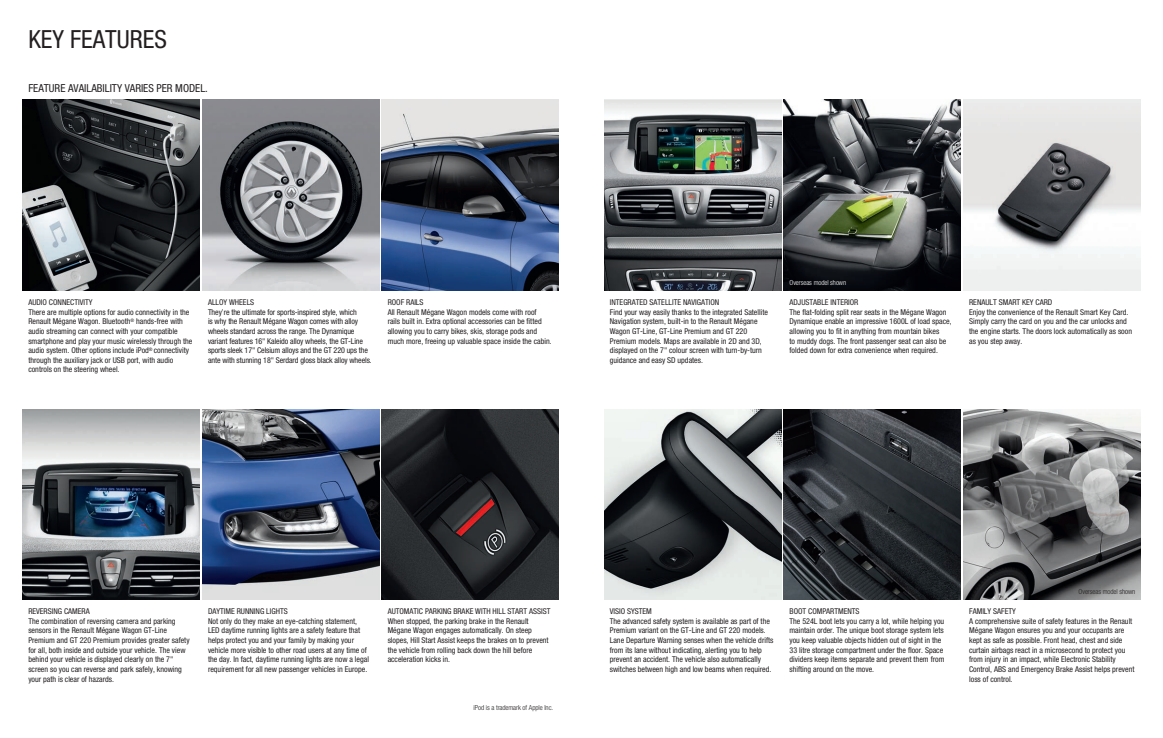
<style>
.page{position:relative;width:1163px;height:738px;background:#fff}
.page>*{position:absolute;margin:0;border:0;box-sizing:border-box;transform-origin:0 0}
.t1{font:condensed 25px "Helvetica Neue";color:#231f20}
.t2{font:condensed 11px "Helvetica Neue";color:#231f20}
.t3{font:condensed 8px/9.6px "Helvetica Neue";color:#231f20}
.t4{font:300 condensed 7px "Helvetica Neue";letter-spacing:-.005em;color:#231f20}
.t5{font:300 condensed 7px "Helvetica Neue";letter-spacing:-.005em;color:#fff}
</style>
<div class="page">
<img style="left:963px;top:409px;width:177px;height:190px">
<img style="left:382px;top:409px;width:176px;height:190px">
<img style="left:604px;top:100px;width:176px;height:190px">
<img style="left:23px;top:100px;width:176px;height:190px">
<img style="left:604px;top:409px;width:176px;height:190px">
<img style="left:23px;top:409px;width:176px;height:190px">
<img style="left:783px;top:100px;width:177px;height:190px">
<img style="left:202px;top:100px;width:177px;height:190px">
<img style="left:783px;top:409px;width:177px;height:190px">
<img style="left:382px;top:100px;width:176px;height:190px">
<img style="left:985px;top:132px;width:129px;height:129px">
<img style="left:202px;top:409px;width:177px;height:190px">
<h1 class="t1" style="left:28px;top:25px;width:140px">KEY FEATURES</h1>
<h2 class="t2" style="left:28px;top:82px;width:181px">FEATURE AVAILABILITY VARIES PER MODEL.</h2>
<p class="t3" style="left:28px;top:297px;width:165px">AUDIO CONNECTIVITY<br>There are multiple options for audio connectivity in the Renault Mégane Wagon. Bluetooth<sup>®</sup> hands-free with audio streaming can connect with your compatible smartphone and play your music wirelessly through the audio system. Other options include iPod<sup>®</sup> connectivity through the auxiliary jack or USB port, with audio controls on the steering wheel.</p>
<p class="t3" style="left:208px;top:297px;width:165px">ALLOY WHEELS<br>They’re the ultimate for sports-inspired style, which<br>is why the Renault Mégane Wagon comes with alloy wheels standard across the range. The Dynamique variant features 16" Kaleido alloy wheels, the GT-Line sports sleek 17" Celsium alloys and the GT 220 ups the ante with stunning 18" Serdard gloss black alloy wheels.</p>
<p class="t3" style="left:387px;top:297px;width:165px">ROOF RAILS<br>All Renault Mégane Wagon models come with roof<br>rails built in. Extra optional accessories can be fitted allowing you to carry bikes, skis, storage pods and much more, freeing up valuable space inside the cabin.</p>
<p class="t3" style="left:609px;top:297px;width:160px">INTEGRATED SATELLITE NAVIGATION<br>Find your way easily thanks to the integrated Satellite Navigation system, built-in to the Renault Mégane Wagon GT-Line, GT-Line Premium and GT 220<br>Premium models. Maps are available in 2D and 3D, displayed on the 7" colour screen with turn-by-turn guidance and easy SD updates.</p>
<p class="t5" style="left:789px;top:278px;width:58px">Overseas model shown</p>
<p class="t3" style="left:789px;top:297px;width:164px">ADJUSTABLE INTERIOR<br>The flat-folding split rear seats in the Mégane Wagon Dynamique enable an impressive 1600L of load space, allowing you to fit in anything from mountain bikes<br>to muddy dogs. The front passenger seat can also be folded down for extra convenience when required.</p>
<p class="t3" style="left:969px;top:297px;width:164px">RENAULT SMART KEY CARD<br>Enjoy the convenience of the Renault Smart Key Card.<br>Simply carry the card on you and the car unlocks and the engine starts. The doors lock automatically as soon as you step away.</p>
<p class="t3" style="left:28px;top:606px;width:163px">REVERSING CAMERA<br>The combination of reversing camera and parking sensors in the Renault Mégane Wagon GT-Line Premium and GT 220 Premium provides greater safety for all, both inside and outside your vehicle. The view behind your vehicle is displayed clearly on the 7" screen so you can reverse and park safely, knowing your path is clear of hazards.</p>
<p class="t3" style="left:208px;top:606px;width:162px">DAYTIME RUNNING LIGHTS<br>Not only do they make an eye-catching statement, LED daytime running lights are a safety feature that helps protect you and your family by making your vehicle more visible to other road users at any time of the day. In fact, daytime running lights are now a legal requirement for all new passenger vehicles in Europe.</p>
<p class="t3" style="left:387px;top:606px;width:164px">AUTOMATIC PARKING BRAKE WITH HILL START ASSIST When stopped, the parking brake in the Renault Mégane Wagon engages automatically. On steep slopes, Hill Start Assist keeps the brakes on to prevent the vehicle from rolling back down the hill before acceleration kicks in.</p>
<p class="t4" style="left:473px;top:702px;width:81px">iPod is a trademark of Apple Inc.</p>
<p class="t3" style="left:609px;top:606px;width:165px">VISIO SYSTEM<br>The advanced safety system is available as part of the Premium variant on the GT-Line and GT 220 models.<br>Lane Departure Warning senses when the vehicle drifts from its lane without indicating, alerting you to help prevent an accident. The vehicle also automatically switches between high and low beams when required.</p>
<p class="t3" style="left:789px;top:606px;width:156px">BOOT COMPARTMENTS<br>The 524L boot lets you carry a lot, while helping you maintain order. The unique boot storage system lets you keep valuable objects hidden out of sight in the 33 litre storage compartment under the floor. Space dividers keep items separate and prevent them from shifting around on the move.</p>
<p class="t4" style="left:1078px;top:587px;width:58px">Overseas model shown</p>
<p class="t3" style="left:969px;top:606px;width:167px">FAMILY SAFETY<br>A comprehensive suite of safety features in the Renault Mégane Wagon ensures you and your occupants are kept as safe as possible. Front head, chest and side curtain airbags react in a microsecond to protect you from injury in an impact, while Electronic Stability Control, ABS and Emergency Brake Assist helps prevent loss of control.</p>
</div>
